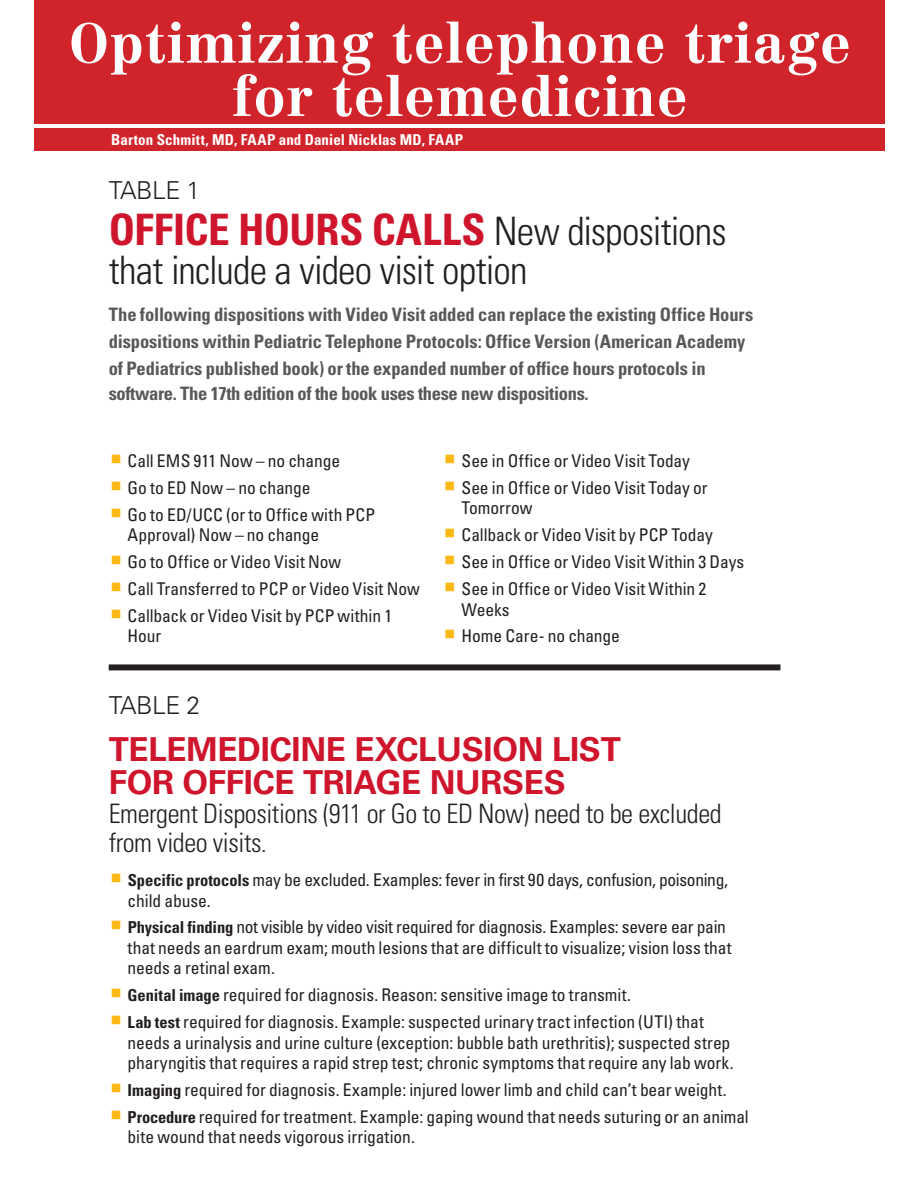
<style>
.page{position:relative;width:918px;height:1188px;background:#fff}
.page>*{position:absolute;margin:0;border:0;box-sizing:border-box;transform-origin:0 0}
.Head{font:700 55.05px/53.2px "Centennial LT Std";letter-spacing:.02em;color:#fff;text-align:center}
.t1{font:700 condensed 43.35px "Univers LT Std";letter-spacing:-.01em;color:#cf152c}
.t2{font:300 condensed 39.15px "Univers LT Std";letter-spacing:-.02em;color:#231f20}
.t3{font:700 33px/33px "Univers LT Std";letter-spacing:-.01em;color:#cf152c}
.t4{font:300 condensed 26.85px/29.2px "Univers LT Std";letter-spacing:-.015em;color:#231f20}
.t5{font:300 24.75px "Univers LT Std";letter-spacing:-.02em;color:#231f20}
.t6{font:700 condensed 18.6px/26.4px "Univers LT Std";letter-spacing:-.005em;color:#57585a}
.t7{font:condensed 17.55px/20.5px "Univers LT Std";letter-spacing:-.005em;color:#231f20}
.t8{font:700 condensed 15px "Univers LT Std";letter-spacing:.01em;color:#fff}
.s1{font-weight:300;font-size:39.15px;color:#231f20}
.s2{font-size:24.75px}
.s3{font-weight:700;font-size:16.5px}
</style>
<div class="page">
<div style="left:34px;top:129px;width:850px;height:22px;background:#d1232a"></div>
<div style="left:35px;top:0;width:850px;height:123px;background:#d1232a"></div>
<div style="left:109px;top:664px;width:671px;height:6px;background:#231f20"></div>
<p class="Head" style="left:69px;top:17px;width:783px">Optimizing telephone triage for telemedicine</p>
<p class="t8" style="left:111px;top:131px;width:353px">Barton Schmitt, MD, FAAP and Daniel Nicklas MD, FAAP</p>
<p class="t5" style="left:109px;top:175px;width:93px">TABLE 1</p>
<p class="t1" style="left:109px;top:203px;width:620px">OFFICE HOURS CALLS <span class="s1">New dispositions</span></p>
<p class="t2" style="left:109px;top:247px;width:420px">that include a video visit option</p>
<p class="t6" style="left:109px;top:301px;width:646px">The following dispositions with Video Visit added can replace the existing Office Hours dispositions within Pediatric Telephone Protocols: Office Version (American Academy of Pediatrics published book) or the expanded number of office hours protocols in software. The 17th edition of the book uses these new dispositions.</p>
<p class="t7" style="left:128px;top:450px;width:214px">Call EMS 911 Now – no change</p>
<p class="t7" style="left:128px;top:477px;width:184px">Go to ED Now – no change</p>
<p class="t7" style="left:128px;top:504px;width:249px">Go to ED/UCC (or to Office with PCP<br>Approval) Now – no change</p>
<p class="t7" style="left:128px;top:551px;width:215px">Go to Office or Video Visit Now</p>
<p class="t7" style="left:128px;top:578px;width:294px">Call Transferred to PCP or Video Visit Now</p>
<p class="t7" style="left:128px;top:605px;width:266px">Callback or Video Visit by PCP within 1<br>Hour</p>
<p class="t7" style="left:462px;top:450px;width:230px">See in Office or Video Visit Today</p>
<p class="t7" style="left:462px;top:477px;width:248px">See in Office or Video Visit Today or<br>Tomorrow</p>
<p class="t7" style="left:462px;top:525px;width:253px">Callback or Video Visit by PCP Today</p>
<p class="t7" style="left:462px;top:551px;width:284px">See in Office or Video Visit Within 3 Days</p>
<p class="t7" style="left:462px;top:578px;width:246px">See in Office or Video Visit Within 2<br>Weeks</p>
<p class="t7" style="left:462px;top:626px;width:160px">Home Care- no change</p>
<p class="t5" style="left:109px;top:691px;width:93px">TABLE 2</p>
<p class="t3" style="left:109px;top:733px;width:514px">TELEMEDICINE EXCLUSION LIST<br>FOR OFFICE TRIAGE NURSES</p>
<p class="t4" style="left:109px;top:799px;width:615px">Emergent Dispositions (911 or Go to ED Now) need to be excluded from video visits<span class="s2">.</span></p>
<p class="t7" style="left:128px;top:869px;width:602px;line-height:21.3px"><span class="s3">Specific protocols</span> may be excluded. Examples: fever in first 90 days, confusion, poisoning, child abuse.</p>
<p class="t7" style="left:128px;top:916px;width:605px"><span class="s3">Physical finding</span> not visible by video visit required for diagnosis. Examples: severe ear pain that needs an eardrum exam; mouth lesions that are difficult to visualize; vision loss that needs a retinal exam.</p>
<p class="t7" style="left:128px;top:984px;width:505px"><span class="s3">Genital image</span> required for diagnosis. Reason: sensitive image to transmit.</p>
<p class="t7" style="left:128px;top:1011px;width:608px"><span class="s3">Lab test</span> required for diagnosis. Example: suspected urinary tract infection (UTI) that needs a urinalysis and urine culture (exception: bubble bath urethritis); suspected strep pharyngitis that requires a rapid strep test; chronic symptoms that require any lab work.</p>
<p class="t7" style="left:128px;top:1079px;width:601px"><span class="s3">Imaging</span> required for diagnosis. Example: injured lower limb and child can’t bear weight.</p>
<p class="t7" style="left:128px;top:1106px;width:623px"><span class="s3">Procedure</span> required for treatment. Example: gaping wound that needs suturing or an animal bite wound that needs vigorous irrigation.</p>
</div>
